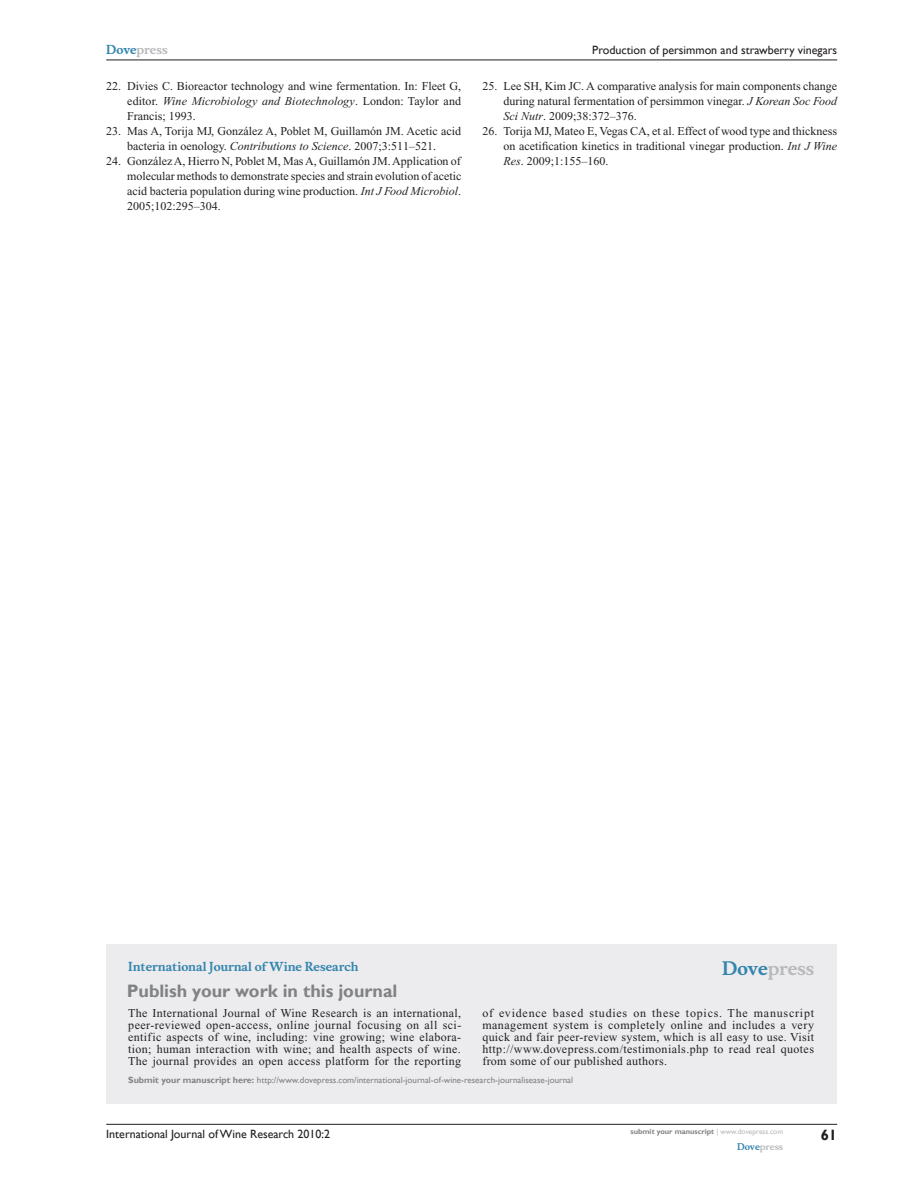
<style>
.page{position:relative;width:918px;height:1188px;background:#fff}
.page>*{position:absolute;margin:0;border:0;box-sizing:border-box;transform-origin:0 0}
.t1{font:700 18px "Gill Sans";color:#808285}
.t2{font:700 18px "Musee";color:#b8b9bc}
.t3{font:700 15px "Gill Sans";color:#231f20}
.t4{font:12px/15px "Times New Roman";color:#231f20;text-align:justify}
.t5{font:12px "Gill Sans";color:#231f20}
.t6{font:700 12px "Musee";color:#3485ae}
.t7{font:700 12px "Musee";color:#b8b9bc}
.t8{font:9px "Gill Sans";color:#808285}
.t9{font:700 9px "Musee";color:#b8b9bc}
.t10{font:700 7.5px "Gill Sans";color:#808285}
.s1{color:#3485ae}
.s2{font-style:italic}
.s3{font-weight:700}
.s4{font-weight:400;color:#b8b9bc}
</style>
<div class="page">
<div style="left:106px;top:944px;width:731px;height:159px;background:#ececee"></div>
<hr style="left:106px;top:1124px;width:731px;height:1px;background:#231f20">
<hr style="left:106px;top:60px;width:731px;height:1px;background:#231f20">
<p class="t7" style="left:106px;top:43px;width:63px"><span class="s1">Dove</span>press</p>
<p class="t4" style="left:127px;top:79px;width:335px;text-indent:-21px">22. Divies C. Bioreactor technology and wine fermentation. In: Fleet G, editor. <span class="s2">Wine Microbiology and Biotechnology</span>. London: Taylor and Francis; 1993.</p>
<p class="t4" style="left:106px;top:124px;width:356px;text-align:center">23. Mas A, Torija MJ, González A, Poblet M, Guillamón JM. Acetic acid bacteria in oenology. <span class="s2">Contributions to Science</span>. 2007;3:511–521.</p>
<p class="t4" style="left:127px;top:154px;width:336px;text-indent:-21px">24. González A, Hierro N, Poblet M, Mas A, Guillamón JM. Application of molecular methods to demonstrate species and strain evolution of acetic acid bacteria population during wine production. <span class="s2">Int J Food Microbiol</span>.<br>2005;102:295–304.</p>
<p class="t5" style="left:592px;top:43px;width:246px">Production of persimmon and strawberry vinegars</p>
<p class="t4" style="left:503px;top:79px;width:335px;text-indent:-21px">25. Lee SH, Kim JC. A comparative analysis for main components change during natural fermentation of persimmon vinegar. <span class="s2">J Korean Soc Food Sci Nutr</span>. 2009;38:372–376.</p>
<p class="t4" style="left:503px;top:124px;width:335px;text-indent:-21px">26. Torija MJ, Mateo E, Vegas CA, et al. Effect of wood type and thickness on acetification kinetics in traditional vinegar production. <span class="s2">Int J Wine Res</span>. 2009;1:155–160.</p>
<p class="t6" style="left:128px;top:959px;width:232px">International Journal of Wine Research</p>
<h1 class="t1" style="left:127px;top:980px;width:272px">Publish your work in this journal</h1>
<h1 class="t2" style="left:722px;top:958px;width:94px"><span class="s1">Dove</span>press</h1>
<p class="t4" style="left:128px;top:1007px;width:335px;line-height:12px">The International Journal of Wine Research is an international, peer-reviewed open-access, online journal focusing on all sci&shy;entific aspects of wine, including: vine growing; wine elabora&shy;tion; human interaction with wine; and health aspects of wine.<br>The journal provides an open access platform for the reporting</p>
<p class="t4" style="left:482px;top:1007px;width:333px;line-height:12px">of evidence based studies on these topics. The manuscript management system is completely online and includes a very quick and fair peer-review system, which is all easy to use. Visit http://www.dovepress.com/testimonials.php to read real quotes from some of our published authors.</p>
<p class="t8" style="left:128px;top:1075px;width:446px"><span class="s3">Submit your manuscript here:</span> http://www.dovepress.com/international-journal-of-wine-research-journalisease-journal</p>
<p class="t5" style="left:106px;top:1127px;width:226px">International Journal of Wine Research 2010:2</p>
<p class="t10" style="left:631px;top:1127px;width:154px">submit your manuscript <span class="s4">| www.dovepress.com</span></p>
<p class="t9" style="left:737px;top:1141px;width:48px"><span class="s1">Dove</span>press</p>
<p class="t3" style="left:821px;top:1126px;width:18px">61</p>
</div>
